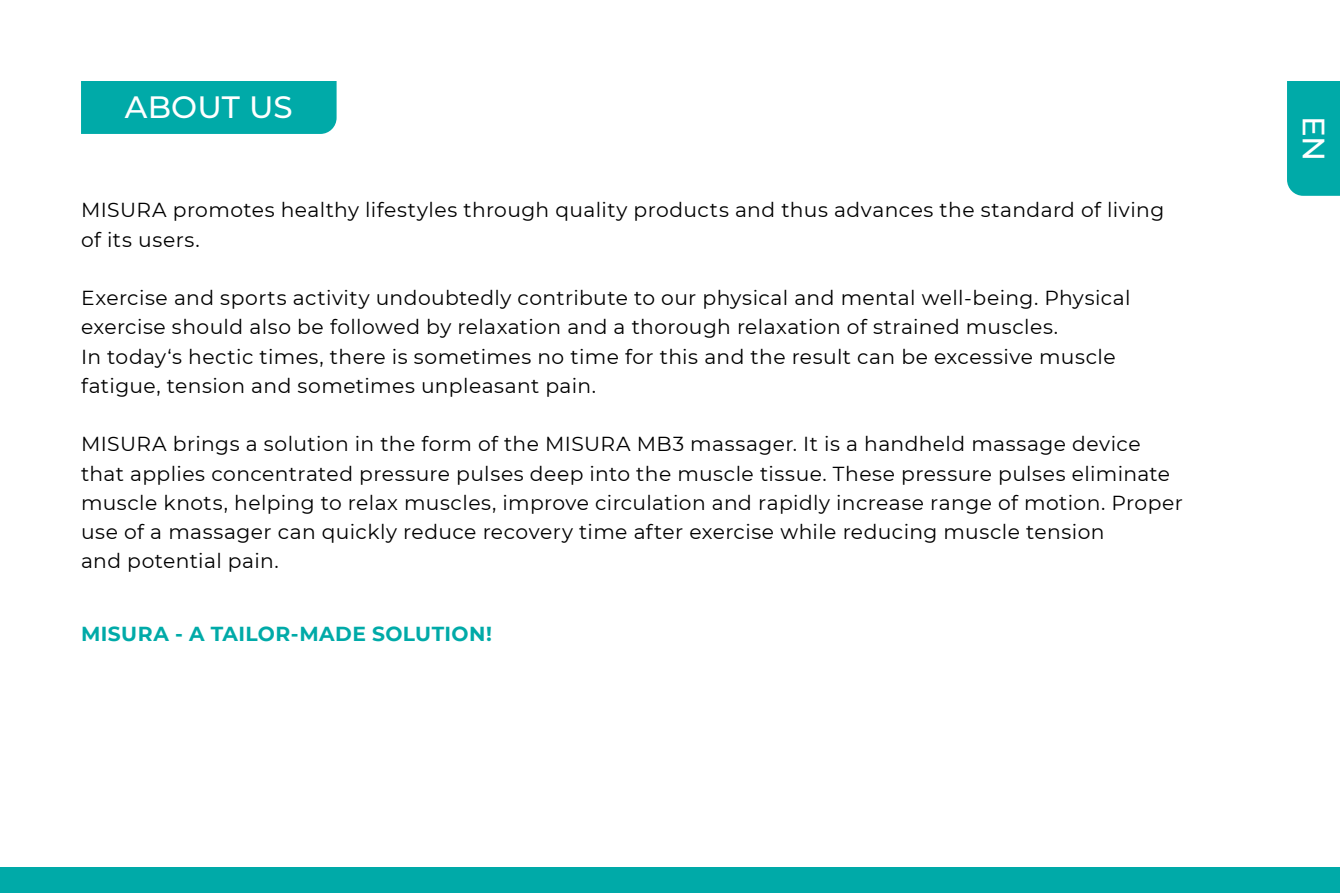
<style>
.page{position:relative;width:1340px;height:893px;background:#fff}
.page>*{position:absolute;margin:0;border:0;box-sizing:border-box;transform-origin:0 0}
.t1{font:500 30.82px "Montserrat";letter-spacing:.005em;color:#fff}
.t2{font:20.25px/29.2px "Montserrat";letter-spacing:.02em;color:#000}
.t3{font:700 20.25px "Montserrat";letter-spacing:.02em;color:#00aaa8}
</style>
<div class="page">
<div style="left:0;top:867px;width:1339px;height:26px;background:#00aaa8"></div>
<div style="left:81px;top:81px;width:255px;height:53px;background:#00aaa8"></div>
<div style="left:1287px;top:81px;width:52px;height:115px;background:#00aaa8"></div>
<h1 class="t1" style="left:125px;top:86px;width:169px">ABOUT US</h1>
<p class="t2" style="left:81px;top:195px;width:1084px">MISURA promotes healthy lifestyles through quality products and thus advances the standard of living of its users.</p>
<p class="t2" style="left:81px;top:283px;width:1051px">Exercise and sports activity undoubtedly contribute to our physical and mental well-being. Physical exercise should also be followed by relaxation and a thorough relaxation of strained muscles.<br>In today‘s hectic times, there is sometimes no time for this and the result can be excessive muscle fatigue, tension and sometimes unpleasant pain.</p>
<p class="t2" style="left:81px;top:429px;width:1103px">MISURA brings a solution in the form of the MISURA MB3 massager. It is a handheld massage device that applies concentrated pressure pulses deep into the muscle tissue. These pressure pulses eliminate muscle knots, helping to relax muscles, improve circulation and rapidly increase range of motion. Proper use of a massager can quickly reduce recovery time after exercise while reducing muscle tension<br>and potential pain.</p>
<p class="t3" style="left:81px;top:619px;width:412px">MISURA - A TAILOR-MADE SOLUTION!</p>
<h1 class="t1" style="left:1335px;top:116px;width:47px;rotate:90deg">EN</h1>
</div>
